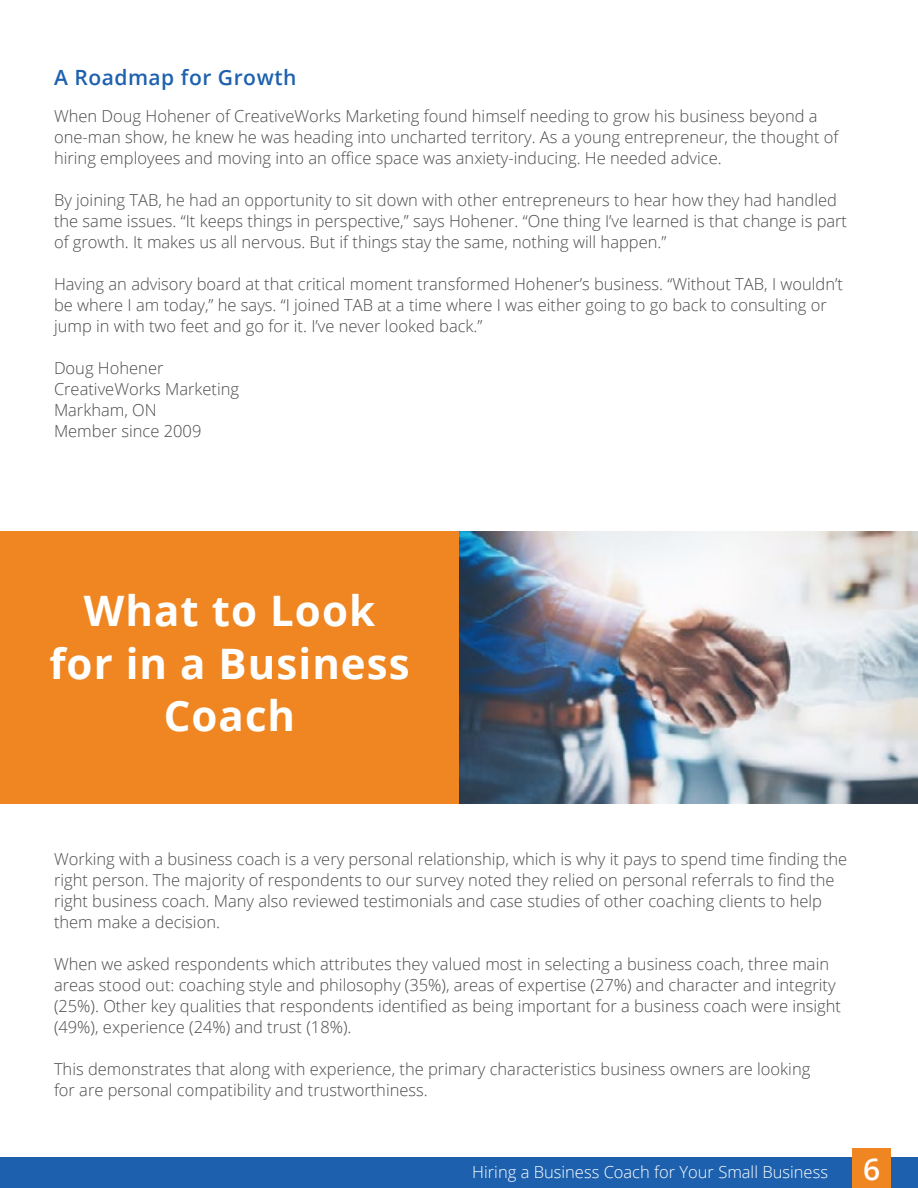
<style>
.page{position:relative;width:918px;height:1188px;background:#fff}
.page>*{position:absolute;margin:0;border:0;box-sizing:border-box;transform-origin:0 0}
.t1{font:700 42px/52.5px "Open Sans";letter-spacing:.025em;color:#fff;text-align:center}
.t2{font:600 21px "Open Sans";letter-spacing:.025em;color:#1d61ae}
.t3{font:300 16.5px/21px "Open Sans";color:#4a4a4d}
.t4{font:300 16.5px "Open Sans";color:#fff}
.s1{font-weight:600;font-size:30px}
</style>
<div class="page">
<div style="left:0;top:1157px;width:918px;height:31px;background:#1d61ae"></div>
<div style="left:853px;top:1149px;width:38px;height:39px;background:#f08621"></div>
<div style="left:0;top:531px;width:459px;height:273px;background:#f08621"></div>
<img style="left:459px;top:531px;width:459px;height:273px">
<p class="t2" style="left:54px;top:63px;width:244px">A Roadmap for Growth</p>
<p class="t3" style="left:54px;top:105px;width:786px">When Doug Hohener of CreativeWorks Marketing found himself needing to grow his business beyond a one-man show, he knew he was heading into uncharted territory. As a young entrepreneur, the thought of hiring employees and moving into an office space was anxiety-inducing. He needed advice.</p>
<p class="t3" style="left:54px;top:189px;width:795px">By joining TAB, he had an opportunity to sit down with other entrepreneurs to hear how they had handled the same issues. “It keeps things in perspective,” says Hohener. “One thing I’ve learned is that change is part of growth. It makes us all nervous. But if things stay the same, nothing will happen.”</p>
<p class="t3" style="left:54px;top:273px;width:790px">Having an advisory board at that critical moment transformed Hohener’s business. “Without TAB, I wouldn’t be where I am today,” he says. “I joined TAB at a time where I was either going to go back to consulting or jump in with two feet and go for it. I’ve never looked back.”</p>
<p class="t3" style="left:54px;top:357px;width:187px">Doug Hohener<br>CreativeWorks Marketing<br>Markham, ON<br>Member since 2009</p>
<h1 class="t1" style="left:49px;top:584px;width:362px">What to Look for in a Business<br>Coach</h1>
<p class="t3" style="left:54px;top:848px;width:795px">Working with a business coach is a very personal relationship, which is why it pays to spend time finding the right person. The majority of respondents to our survey noted they relied on personal referrals to find the right business coach. Many also reviewed testimonials and case studies of other coaching clients to help them make a decision.</p>
<p class="t3" style="left:54px;top:953px;width:789px">When we asked respondents which attributes they valued most in selecting a business coach, three main areas stood out: coaching style and philosophy (35%), areas of expertise (27%) and character and integrity (25%). Other key qualities that respondents identified as being important for a business coach were insight (49%), experience (24%) and trust (18%).</p>
<p class="t3" style="left:54px;top:1058px;width:758px">This demonstrates that along with experience, the primary characteristics business owners are looking for are personal compatibility and trustworthiness.</p>
<p class="t4" style="left:472px;top:1161px;width:410px">Hiring a Business Coach for Your Small Business <span class="s1">6</span></p>
</div>
